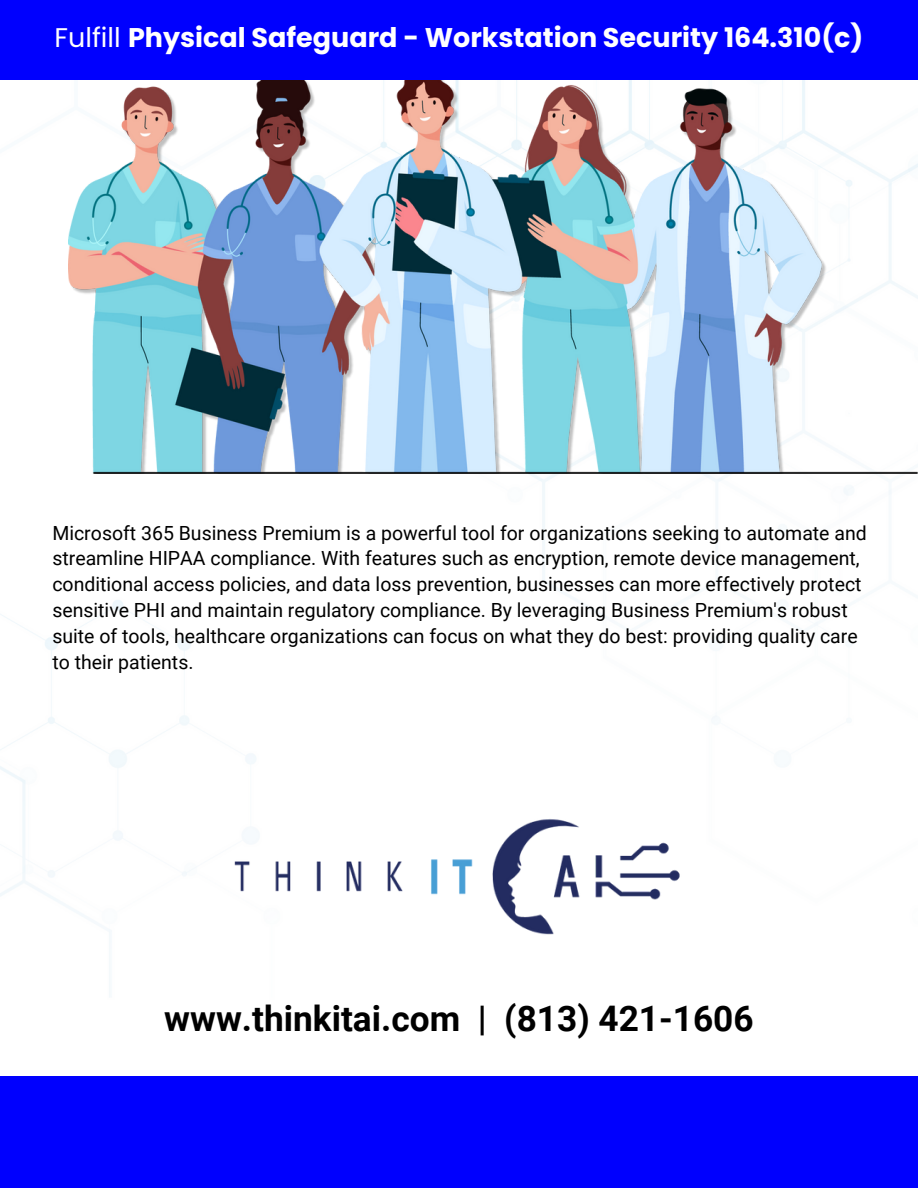
<style>
.page{position:relative;width:918px;height:1188px;background:#fff}
.page>*{position:absolute;margin:0;border:0;box-sizing:border-box;transform-origin:0 0}
.t1{font:700 35.25px "Roboto";color:#000}
.t2{font:700 27px "Poppins";color:#fff}
.t3{font:19.5px/25.8px "Roboto";color:#000}
.s1{font-weight:400}
</style>
<div class="page">
<img style="left:69px;top:80px;width:849px;height:394px">
<div style="left:0;top:0;width:918px;height:80px;background:#0000fe"></div>
<div style="left:0;top:1076px;width:918px;height:112px;background:#0000fe"></div>
<img style="left:234px;top:819px;width:446px;height:116px">
<p class="t2" style="left:55px;top:19px;width:810px"><span class="s1">Fulfill</span> Physical Safeguard - Workstation Security 164.310(c)</p>
<p class="t3" style="left:52px;top:520px;width:816px">Microsoft 365 Business Premium is a powerful tool for organizations seeking to automate and streamline HIPAA compliance. With features such as encryption, remote device management, conditional access policies, and data loss prevention, businesses can more effectively protect sensitive PHI and maintain regulatory compliance. By leveraging Business Premium's robust suite of tools, healthcare organizations can focus on what they do best: providing quality care to their patients.</p>
<p class="t1" style="left:164px;top:999px;width:591px">www.thinkitai.com | (813) 421-1606</p>
</div>
